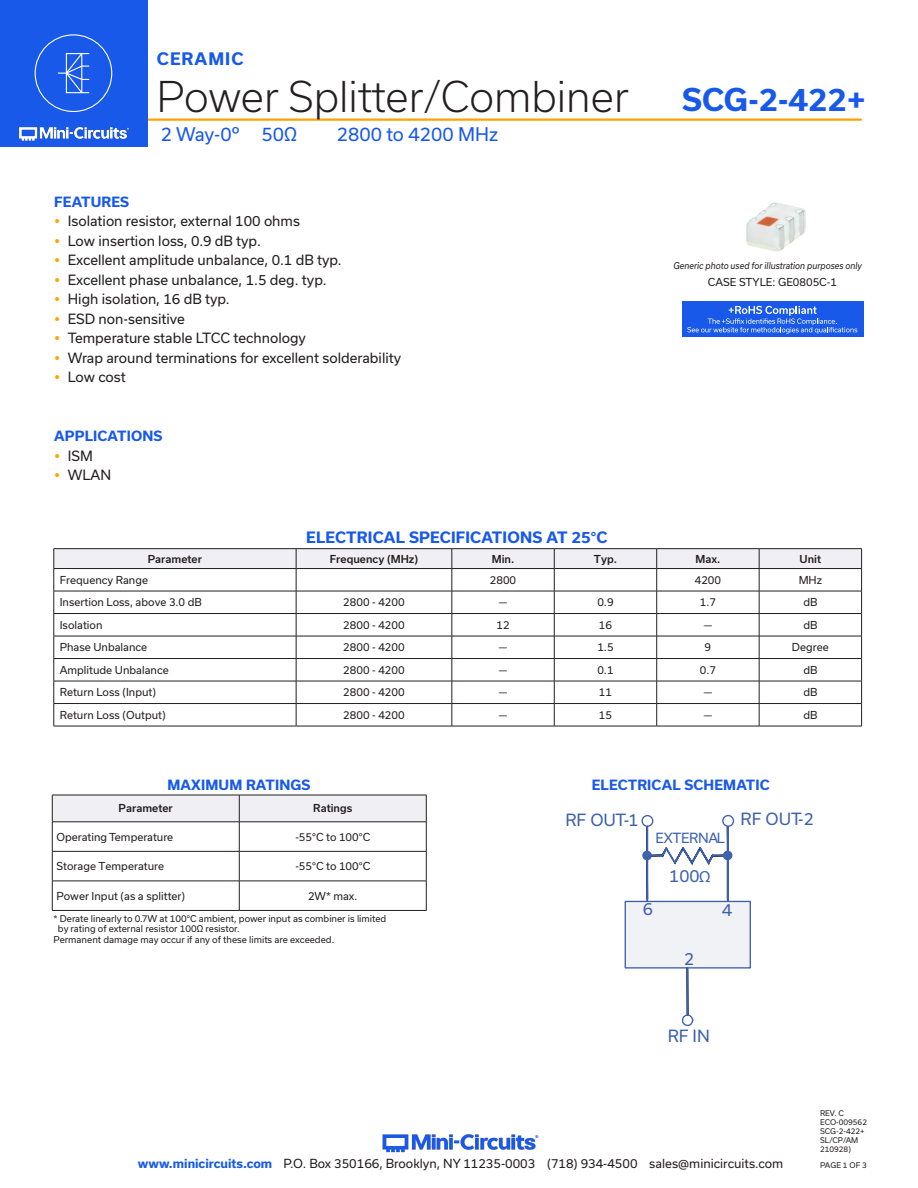
<style>
.page{position:relative;width:918px;height:1188px;background:#fff}
.page>*{position:absolute;margin:0;border:0;box-sizing:border-box;transform-origin:0 0}
.t1{font:300 40.5px "Usual";color:#231f20}
.t2{font:700 30px "Usual";color:#1859ea}
.t3{font:18px "Usual";color:#1859ea}
.t4{font:700 16.5px "Usual";letter-spacing:.065em;color:#1859ea}
.t5{font:16.05px "Usual";color:#3d61ad}
.Blue_Headers{font:700 15px "Usual";letter-spacing:.015em;color:#1859ea}
.t6{font:13.5px "Usual";color:#231f20}
.Blue_Headers-2{font:700 13.5px "Usual";letter-spacing:.015em;color:#1859ea}
.t7{font:13.35px "Usual";letter-spacing:-.02em;color:#3d61ad}
.t8{font:12px "Usual";color:#231f20}
.Table_Body_Left_Just{font:10.5px "Usual";color:#231f20}
.Table_Body_Center{font:10.5px "Usual";color:#231f20}
.Table_Header_Center{font:500 10.5px "Usual";color:#231f20}
.Notes{font:9px/10.8px "Usual";color:#231f20}
.t9{font:italic 9px "Usual";color:#231f20;scale:.9 1}
.Revision{font:7.5px "Usual";color:#231f20}
.s1{font-weight:700;color:#1859ea}
</style>
<div class="page">
<hr style="left:129px;top:118px;width:733px;height:3px;background:#ffa300">
<div style="left:0;top:0;width:147px;height:147px;background:#1859ea"></div>
<hr style="left:917px;top:0;width:1px;height:147px;background:#1859ea">
<img style="left:19px;top:126px;width:110px;height:15px">
<div style="left:35px;top:34px;width:77px;height:78px;border:1px solid #fff;border-radius:50%"></div>
<svg style="left:57px;top:53px;width:33px;height:41px"></svg>
<img style="left:382px;top:1134px;width:157px;height:19px">
<div style="left:682px;top:301px;width:181px;height:35px;background:#1859ea"></div>
<svg style="left:687px;top:306px;width:170px;height:28px"></svg>
<div style="left:625px;top:901px;width:126px;height:68px;background:#f1f2f5;border:1px solid #3d61ad"></div>
<div style="left:687px;top:968px;width:1px;height:48px;border:1px solid #3d61ad"></div>
<svg style="left:681px;top:1014px;width:13px;height:13px"></svg>
<img style="left:746px;top:202px;width:60px;height:50px">
<svg style="left:52px;top:548px;width:810px;height:390px"></svg>
<p class="t4" style="left:157px;top:49px;width:88px">CERAMIC</p>
<h1 class="t1" style="left:157px;top:73px;width:474px">Power Splitter/Combiner</h1>
<h3 class="t3" style="left:161px;top:124px;width:138px">2 Way-0º 50Ω</h3>
<h3 class="t3" style="left:337px;top:124px;width:163px">2800 to 4200 MHz</h3>
<p class="Blue_Headers-2" style="left:54px;top:194px;width:76px">FEATURES</p>
<p class="t6" style="left:68px;top:214px;width:234px">Isolation resistor, external 100 ohms</p>
<p class="t6" style="left:68px;top:233px;width:195px">Low insertion loss, 0.9 dB typ.</p>
<p class="t6" style="left:68px;top:253px;width:276px">Excellent amplitude unbalance, 0.1 dB typ.</p>
<p class="t6" style="left:68px;top:272px;width:260px">Excellent phase unbalance, 1.5 deg. typ.</p>
<p class="t6" style="left:68px;top:292px;width:164px">High isolation, 16 dB typ.</p>
<p class="t6" style="left:68px;top:311px;width:119px">ESD non-sensitive</p>
<p class="t6" style="left:68px;top:331px;width:240px">Temperature stable LTCC technology</p>
<p class="t6" style="left:68px;top:350px;width:335px">Wrap around terminations for excellent solderability</p>
<p class="t6" style="left:68px;top:370px;width:60px">Low cost</p>
<p class="Blue_Headers-2" style="left:54px;top:428px;width:110px">APPLICATIONS</p>
<p class="t6" style="left:68px;top:448px;width:27px">ISM</p>
<p class="t6" style="left:68px;top:467px;width:45px">WLAN</p>
<p class="Blue_Headers" style="left:306px;top:528px;width:303px">ELECTRICAL SPECIFICATIONS AT 25°C</p>
<h2 class="t2" style="left:682px;top:83px;width:185px">SCG-2-422+</h2>
<p class="t9" style="left:673px;top:260px;width:211px">Generic photo used for illustration purposes only</p>
<p class="Table_Body_Left_Just" style="left:708px;top:276px;width:131px">CASE STYLE: GE0805C-1</p>
<p class="Table_Header_Center" style="left:148px;top:553px;width:56px">Parameter</p>
<p class="Table_Header_Center" style="left:330px;top:553px;width:90px">Frequency (MHz)</p>
<p class="Table_Header_Center" style="left:492px;top:553px;width:24px">Min.</p>
<p class="Table_Header_Center" style="left:594px;top:553px;width:25px">Typ.</p>
<p class="Table_Header_Center" style="left:695px;top:553px;width:26px">Max.</p>
<p class="Table_Header_Center" style="left:800px;top:553px;width:23px">Unit</p>
<p class="Table_Body_Left_Just" style="left:60px;top:574px;width:90px">Frequency Range</p>
<p class="Table_Body_Center" style="left:490px;top:574px;width:28px">2800</p>
<p class="Table_Body_Center" style="left:695px;top:574px;width:28px">4200</p>
<p class="Table_Body_Center" style="left:799px;top:574px;width:25px">MHz</p>
<p class="Table_Body_Left_Just" style="left:60px;top:596px;width:144px">Insertion Loss, above 3.0 dB</p>
<p class="Table_Body_Center" style="left:343px;top:596px;width:63px">2800 - 4200</p>
<p class="Table_Body_Center" style="left:499px;top:596px;width:10px">—</p>
<p class="Table_Body_Center" style="left:597px;top:596px;width:18px">0.9</p>
<p class="Table_Body_Center" style="left:700px;top:596px;width:18px">1.7</p>
<p class="Table_Body_Center" style="left:803px;top:596px;width:16px">dB</p>
<p class="Table_Body_Left_Just" style="left:60px;top:619px;width:44px">Isolation</p>
<p class="Table_Body_Center" style="left:343px;top:619px;width:63px">2800 - 4200</p>
<p class="Table_Body_Center" style="left:496px;top:619px;width:15px">12</p>
<p class="Table_Body_Center" style="left:599px;top:619px;width:15px">16</p>
<p class="Table_Body_Center" style="left:704px;top:619px;width:10px">—</p>
<p class="Table_Body_Center" style="left:803px;top:619px;width:16px">dB</p>
<p class="Table_Body_Left_Just" style="left:60px;top:641px;width:89px">Phase Unbalance</p>
<p class="Table_Body_Center" style="left:343px;top:641px;width:63px">2800 - 4200</p>
<p class="Table_Body_Center" style="left:499px;top:641px;width:10px">—</p>
<p class="Table_Body_Center" style="left:597px;top:641px;width:18px">1.5</p>
<p class="Table_Body_Center" style="left:705px;top:641px;width:8px">9</p>
<p class="Table_Body_Center" style="left:792px;top:641px;width:38px">Degree</p>
<p class="Table_Body_Left_Just" style="left:60px;top:664px;width:110px">Amplitude Unbalance</p>
<p class="Table_Body_Center" style="left:343px;top:664px;width:63px">2800 - 4200</p>
<p class="Table_Body_Center" style="left:499px;top:664px;width:10px">—</p>
<p class="Table_Body_Center" style="left:597px;top:664px;width:18px">0.1</p>
<p class="Table_Body_Center" style="left:700px;top:664px;width:18px">0.7</p>
<p class="Table_Body_Center" style="left:803px;top:664px;width:16px">dB</p>
<p class="Table_Body_Left_Just" style="left:60px;top:686px;width:98px">Return Loss (Input)</p>
<p class="Table_Body_Center" style="left:343px;top:686px;width:63px">2800 - 4200</p>
<p class="Table_Body_Center" style="left:499px;top:686px;width:10px">—</p>
<p class="Table_Body_Center" style="left:599px;top:686px;width:15px">11</p>
<p class="Table_Body_Center" style="left:704px;top:686px;width:10px">—</p>
<p class="Table_Body_Center" style="left:803px;top:686px;width:16px">dB</p>
<p class="Table_Body_Left_Just" style="left:60px;top:709px;width:107px">Return Loss (Output)</p>
<p class="Table_Body_Center" style="left:343px;top:709px;width:63px">2800 - 4200</p>
<p class="Table_Body_Center" style="left:499px;top:709px;width:10px">—</p>
<p class="Table_Body_Center" style="left:599px;top:709px;width:15px">15</p>
<p class="Table_Body_Center" style="left:704px;top:709px;width:10px">—</p>
<p class="Table_Body_Center" style="left:803px;top:709px;width:16px">dB</p>
<p class="Blue_Headers-2" style="left:167px;top:777px;width:145px">MAXIMUM RATINGS</p>
<p class="Blue_Headers-2" style="left:592px;top:777px;width:179px">ELECTRICAL SCHEMATIC</p>
<p class="Table_Header_Center" style="left:119px;top:802px;width:56px">Parameter</p>
<p class="Table_Header_Center" style="left:313px;top:802px;width:41px">Ratings</p>
<p class="Table_Body_Left_Just" style="left:57px;top:831px;width:118px">Operating Temperature</p>
<p class="Table_Body_Center" style="left:295px;top:831px;width:76px">-55°C to 100°C</p>
<p class="Table_Body_Left_Just" style="left:57px;top:860px;width:109px">Storage Temperature</p>
<p class="Table_Body_Center" style="left:295px;top:860px;width:76px">-55°C to 100°C</p>
<p class="Table_Body_Left_Just" style="left:57px;top:890px;width:130px">Power Input (as a splitter)</p>
<p class="Table_Body_Center" style="left:308px;top:890px;width:51px">2W* max.</p>
<p class="Notes" style="left:58px;top:913px;width:330px;text-indent:-4px">* Derate linearly to 0.7W at 100°C ambient, power input as combiner is limited by rating of external resistor 100Ω resistor.</p>
<p class="Notes" style="left:54px;top:934px;width:282px">Permanent damage may occur if any of these limits are exceeded.</p>
<p class="t5" style="left:565px;top:811px;width:75px">RF OUT-1</p>
<p class="t5" style="left:741px;top:810px;width:75px">RF OUT-2</p>
<p class="t7" style="left:656px;top:831px;width:71px">EXTERNAL</p>
<p class="t5" style="left:669px;top:867px;width:32px">100</p>
<p class="t5" style="left:643px;top:900px;width:12px">6</p>
<p class="t5" style="left:722px;top:901px;width:12px">4</p>
<p class="t5" style="left:684px;top:950px;width:12px">2</p>
<p class="t5" style="left:668px;top:1027px;width:44px">RF IN</p>
<p class="Revision" style="left:820px;top:1109px;width:25px">REV. C</p>
<p class="Revision" style="left:820px;top:1118px;width:48px">ECO-009562</p>
<p class="Revision" style="left:820px;top:1127px;width:46px">SCG-2-422+</p>
<p class="Revision" style="left:820px;top:1136px;width:40px">SL/CP/AM</p>
<p class="Revision" style="left:820px;top:1145px;width:32px">210928)</p>
<p class="t8" style="left:138px;top:1157px;width:647px"><span class="s1">www.minicircuits.com</span> P.O. Box 350166, Brooklyn, NY 11235-0003 (718) 934-4500 sales@minicircuits.com</p>
<p class="Revision" style="left:820px;top:1161px;width:48px">PAGE 1 OF 3</p>
</div>
